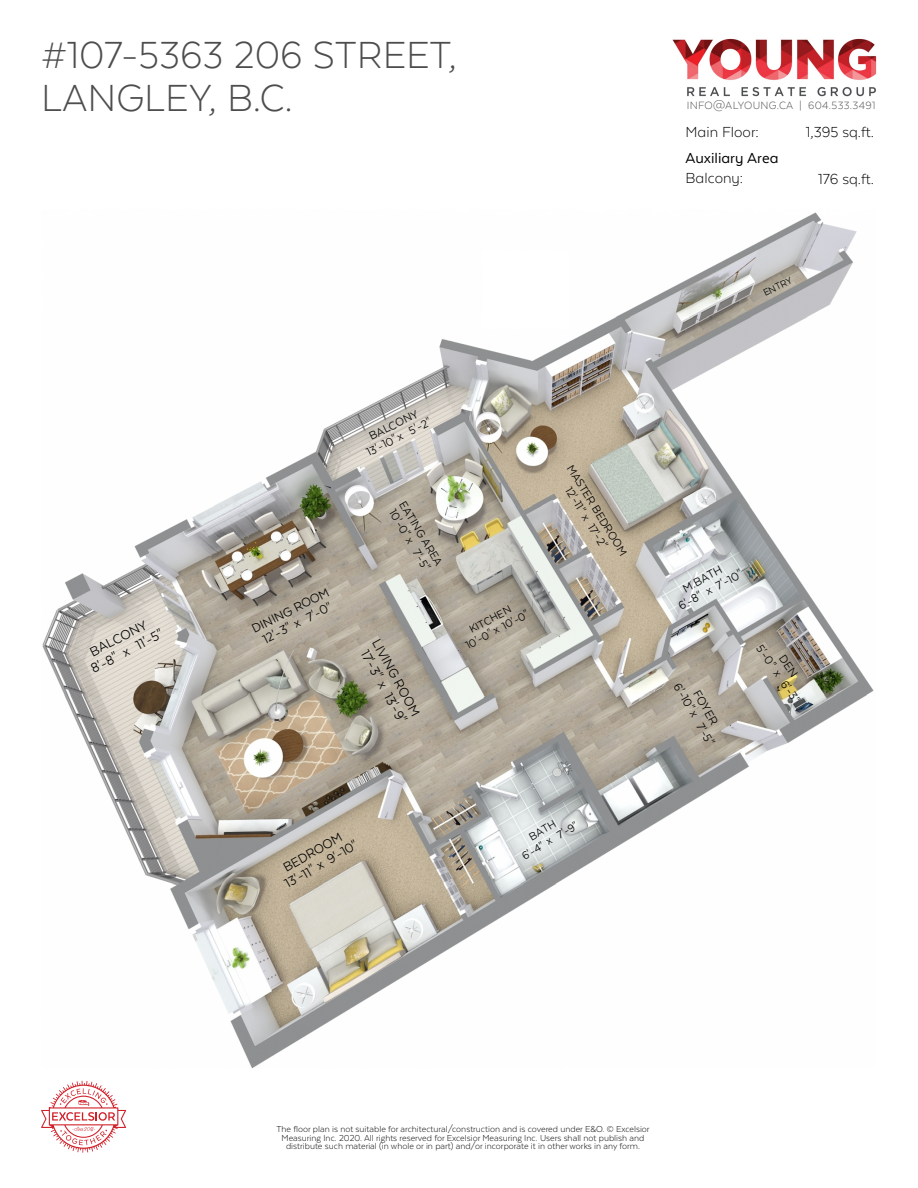
<style>
.page{position:relative;width:918px;height:1188px;background:#fff}
.page>*{position:absolute;margin:0;border:0;box-sizing:border-box;transform-origin:0 0}
.t1{font:300 43.5px/43.5px "Texta Alt";color:#4d4d4d}
.t2{font:300 16.8px "Texta Alt";color:#000}
.t3{font:16.8px "Texta Alt";color:#000}
.t4{font:15.15px "Texta Alt";color:#000}
.t5{font:14.85px/15px "Texta Alt";color:#000;text-align:center}
.t6{font:14.7px/14.9px "Texta Alt";color:#000;text-align:center}
.t7{font:14.25px "Texta Alt";color:#000}
.t8{font:13.35px/13.4px "Texta Alt";color:#000;text-align:center}
.t9{font:13.2px/13.4px "Texta Alt";color:#000}
.t10{font:13.05px "Texta Alt";color:#000}
.t11{font:12.9px/12.9px "Texta Alt";color:#000;text-align:center}
.t12{font:12.75px/12.8px "Texta Alt";color:#000;text-align:center}
.t13{font:12.45px/12.9px "Texta Alt";color:#000}
.t14{font:12.3px "Texta Alt";color:#000}
.t15{font:300 12.15px "Texta Alt";letter-spacing:.025em;color:#515251}
.t16{font:10.95px "Texta Alt";color:#000}
.t17{font:300 9.9px/8.2px "Texta";color:#040503;text-align:center}
</style>
<div class="page">
<img style="left:42px;top:212px;width:832px;height:899px">
<div style="left:483px;top:251px;width:86px;height:78px;background:#fff"></div>
<svg style="left:41px;top:1081px;width:85px;height:72px"></svg>
<img style="left:672px;top:38px;width:205px;height:59px">
<svg style="left:779px;top:655px;width:19px;height:22px"></svg>
<h1 class="t1" style="left:41px;top:32px;width:418px">#107-5363 206 STREET,<br>LANGLEY, B.C.</h1>
<h3 class="t4" style="left:87px;top:646px;width:64px;rotate:-27deg">BALCONY</h3>
<h3 class="t4" style="left:133px;top:639px;width:30px;rotate:-27deg">11'-5"</h3>
<h3 class="t4" style="left:88px;top:662px;width:43px;rotate:-27deg">8'-8" x</h3>
<h3 class="t7" style="left:249px;top:623px;width:86px;rotate:-27deg">DINING ROOM</h3>
<h3 class="t7" style="left:304px;top:612px;width:28px;rotate:-27deg">7'-0"</h3>
<h3 class="t7" style="left:260px;top:634px;width:42px;rotate:-27deg">12'-3" x</h3>
<h3 class="t11" style="left:367px;top:431px;width:55px;rotate:-26deg">BALCONY x</h3>
<h3 class="t11" style="left:364px;top:447px;width:73px;rotate:-26deg">13'-10" 5'-2"</h3>
<h3 class="t11" style="left:408px;top:498px;width:75px;rotate:59deg">EATING AREA</h3>
<h3 class="t11" style="left:398px;top:507px;width:40px;rotate:59deg">10'-0" x</h3>
<h3 class="t11" style="left:421px;top:547px;width:24px;rotate:59deg">7'-5"</h3>
<h3 class="t5" style="left:382px;top:636px;width:87px;rotate:61deg">LIVING ROOM x</h3>
<h3 class="t5" style="left:371px;top:647px;width:83px;rotate:61deg">17'-3" 13'-9"</h3>
<p class="t14" style="left:467px;top:624px;width:47px;rotate:-28deg">KITCHEN</p>
<p class="t14" style="left:463px;top:640px;width:71px;rotate:-28deg">10'-0" x 10'-0"</p>
<p class="t12" style="left:575px;top:463px;width:106px;rotate:58deg">MASTER BEDROOM x</p>
<p class="t12" style="left:573px;top:484px;width:71px;rotate:58deg">12'-11" 17'-2"</p>
<h3 class="t6" style="left:281px;top:862px;width:67px;rotate:-30deg">BEDROOM x</h3>
<h3 class="t6" style="left:282px;top:878px;width:83px;rotate:-30deg">13'-11" 9'-10"</h3>
<p class="t13" style="left:548px;top:819px;width:24px;text-indent:-25px;rotate:-31deg">BATH<br>7'-9"</p>
<p class="t13" style="left:519px;top:851px;width:35px;rotate:-31deg">6'-4" x</p>
<p class="t15" style="left:687px;top:99px;width:190px">INFO@ALYOUNG.CA | 604.533.3491</p>
<h2 class="t2" style="left:686px;top:123px;width:75px">Main Floor:</h2>
<h2 class="t2" style="left:806px;top:123px;width:70px">1,395 sq.ft.</h2>
<h2 class="t2" style="left:686px;top:170px;width:59px">Balcony:</h2>
<h2 class="t3" style="left:685px;top:149px;width:95px">Auxiliary Area</h2>
<h2 class="t2" style="left:818px;top:170px;width:57px">176 sq.ft.</h2>
<p class="t16" style="left:761px;top:288px;width:33px;rotate:-27deg">ENTRY</p>
<h3 class="t9" style="left:707px;top:569px;width:30px;text-indent:-30px;rotate:-28deg">M.BATH<br>7'-10"</h3>
<h3 class="t9" style="left:676px;top:601px;width:38px;rotate:-28deg">6'-8" x</h3>
<h3 class="t8" style="left:683px;top:680px;width:71px;rotate:60deg">6'-10" 7'-5"</h3>
<h3 class="t8" style="left:702px;top:687px;width:40px;rotate:60deg">FOYER x</h3>
<h3 class="t10" style="left:765px;top:642px;width:37px;rotate:56deg">5'-0" x</h3>
<h3 class="t10" style="left:789px;top:678px;width:26px;rotate:56deg">6'-3"</h3>
<p class="t17" style="left:277px;top:1125px;width:375px">The floor plan is not suitable for architectural/construction and is covered under E&amp;O. © Excelsior<br>Measuring Inc. 2020. All rights reserved for Excelsior Measuring Inc. Users shall not publish and distribute such material (in whole or in part) and/or incorporate it in other works in any form.</p>
</div>
